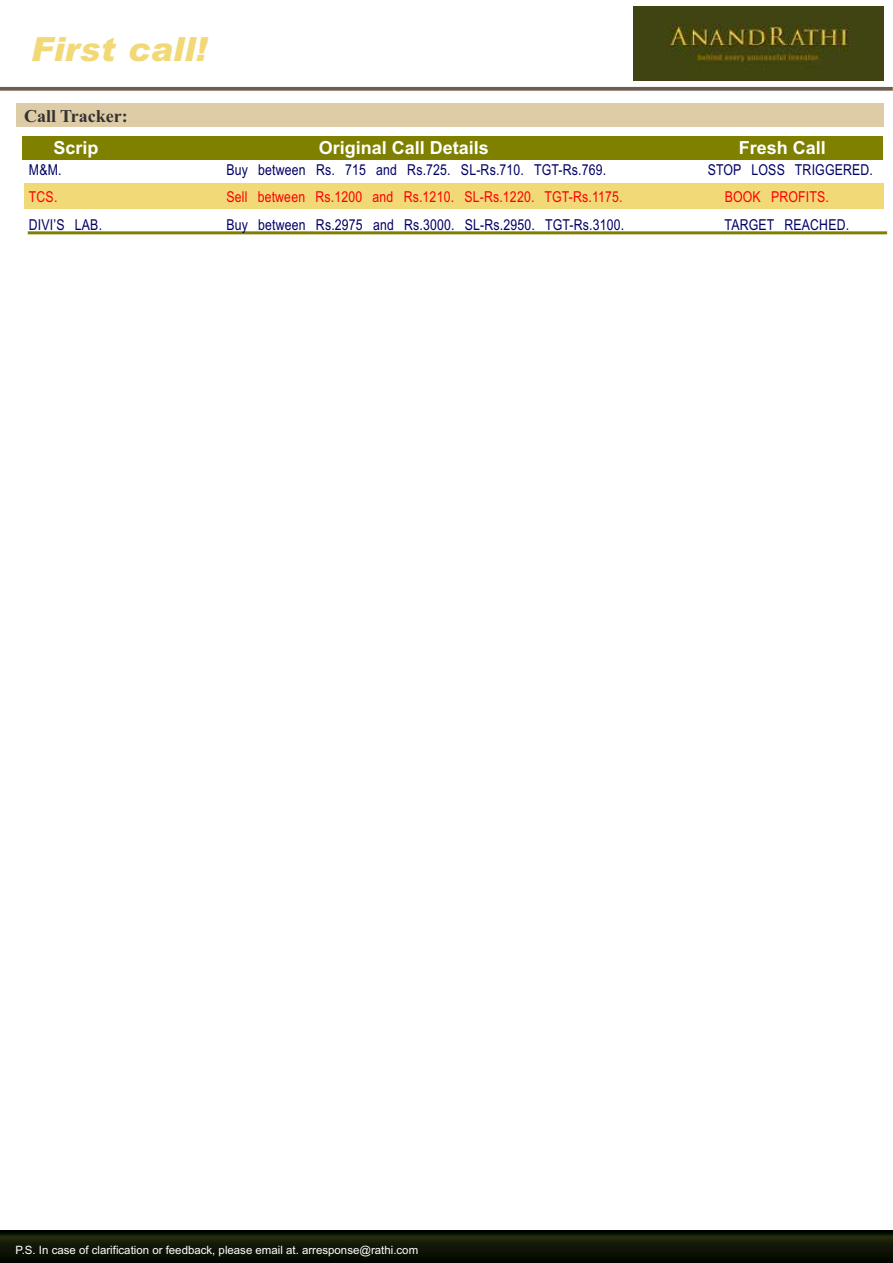
<style>
.page{position:relative;width:893px;height:1263px;background:#fff}
.page>*{position:absolute;margin:0;border:0;box-sizing:border-box;transform-origin:0 0}
.t1{font:italic 900 33.3px "Arial";letter-spacing:.005em;color:#f2d978}
.t2{font:700 18px "Arial";color:#fff}
.t3{font:700 18px "Times New Roman";color:#333}
.t4{font:15px "Arial Narrow";letter-spacing:.01em;color:#006}
.t5{font:15px "Arial Narrow";letter-spacing:.01em;color:#f00}
.t6{font:11.4px "Arial";color:#fff}
</style>
<div class="page">
<hr style="left:28px;top:231px;width:859px;height:3px;background:#808000">
<div style="left:25px;top:183px;width:859px;height:26px;background:#f2d978"></div>
<svg style="left:0;top:87px;width:893px;height:4px;background:#796a5f"></svg>
<svg style="left:0;top:1231px;width:893px;height:32px;background:#0f1405"></svg>
<div style="left:16px;top:103px;width:868px;height:24px;background:#decca6"></div>
<div style="left:22px;top:136px;width:861px;height:24px;background:#808000"></div>
<img style="left:634px;top:6px;width:249px;height:75px">
<h1 class="t1" style="left:31px;top:37px;width:177px">First call!</h1>
<p class="t3" style="left:24px;top:109px;width:105px">Call Tracker:</p>
<p class="t2" style="left:54px;top:141px;width:47px">Scrip</p>
<p class="t2" style="left:319px;top:141px;width:172px">Original Call Details</p>
<p class="t2" style="left:739px;top:141px;width:89px">Fresh Call</p>
<p class="t4" style="left:29px;top:164px;width:34px">M&amp;M.</p>
<p class="t4" style="left:226px;top:164px;width:381px">Buy between Rs. 715 and Rs.725. SL-Rs.710. TGT-Rs.769.</p>
<p class="t4" style="left:708px;top:164px;width:167px">STOP LOSS TRIGGERED.</p>
<p class="t5" style="left:29px;top:191px;width:30px">TCS.</p>
<p class="t5" style="left:226px;top:191px;width:398px">Sell between Rs.1200 and Rs.1210. SL-Rs.1220. TGT-Rs.1175.</p>
<p class="t5" style="left:725px;top:191px;width:106px">BOOK PROFITS.</p>
<p class="t4" style="left:29px;top:219px;width:75px">DIVI’S LAB.</p>
<p class="t4" style="left:226px;top:219px;width:399px">Buy between Rs.2975 and Rs.3000. SL-Rs.2950. TGT-Rs.3100.</p>
<p class="t4" style="left:725px;top:219px;width:126px">TARGET REACHED.</p>
<p class="t6" style="left:16px;top:1245px;width:404px">P.S. In case of clarification or feedback, please email at. arresponse@rathi.com</p>
</div>
